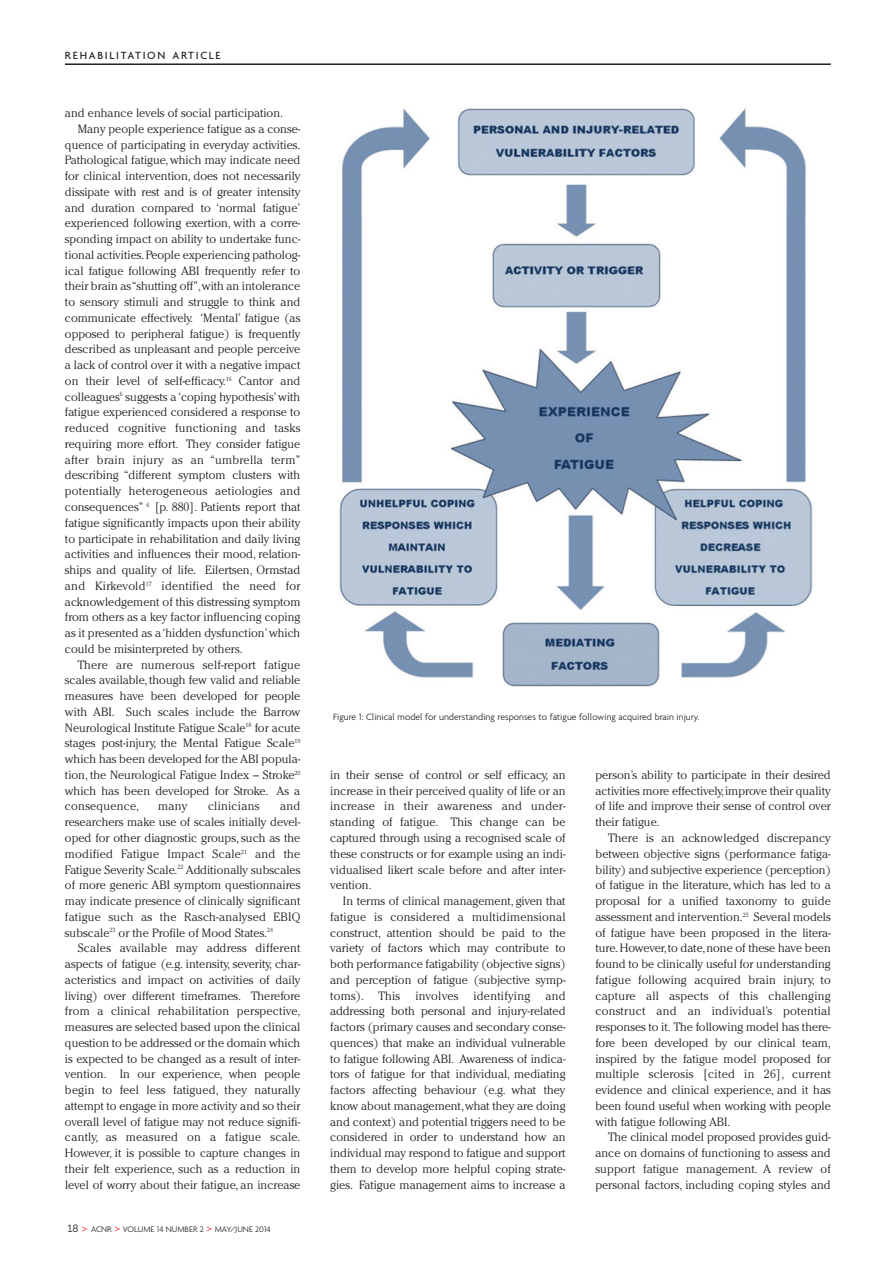
<style>
.page{position:relative;width:893px;height:1266px;background:#fff}
.page>*{position:absolute;margin:0;border:0;box-sizing:border-box;transform-origin:0 0}
.t1{font:300 12px/15.8px "Cheltenham";color:#231f20;text-align:justify}
.t2{font:300 12px "Cheltenham";letter-spacing:.02em;color:#231f20}
.t3{font:500 11.25px "Agenda";letter-spacing:.15em;color:#231f20}
.t4{font:300 9.75px "Agenda";color:#231f20}
.t5{font:300 8.7px "Agenda";color:#231f20}
.s1{font-family:"Museo 300";font-weight:400;font-size:10.5px}
.s2{font-family:"Museo 300";font-weight:400;font-size:10.5px;color:#ee1d23}
</style>
<div class="page">
<hr style="left:65px;top:63px;width:765px;height:2px;background:#231f20">
<img style="left:339px;top:108px;width:474px;height:579px">
<p class="t3" style="left:65px;top:48px;width:157px">REHABILITATION ARTICLE</p>
<p class="t1" style="left:65px;top:106px;width:220px">and enhance levels of social participation.</p>
<p class="t1" style="left:78px;top:122px;width:224px">Many people experience fatigue as a conse-</p>
<p class="t1" style="left:65px;top:137px;width:237px">quence of participating in everyday activities.</p>
<p class="t1" style="left:65px;top:153px;width:237px">Pathological fatigue,which may indicate need</p>
<p class="t1" style="left:65px;top:169px;width:237px">for clinical intervention, does not necessarily</p>
<p class="t1" style="left:65px;top:185px;width:237px">dissipate with rest and is of greater intensity</p>
<p class="t1" style="left:65px;top:200px;width:237px">and duration compared to ‘normal fatigue’</p>
<p class="t1" style="left:65px;top:216px;width:237px">experienced following exertion, with a corre-</p>
<p class="t1" style="left:65px;top:232px;width:237px">sponding impact on ability to undertake func-</p>
<p class="t1" style="left:65px;top:248px;width:237px">tional activities.People experiencing patholog-</p>
<p class="t1" style="left:65px;top:263px;width:237px">ical fatigue following ABI frequently refer to</p>
<p class="t1" style="left:65px;top:279px;width:237px">their brain as“shutting off”,with an intolerance</p>
<p class="t1" style="left:65px;top:295px;width:237px">to sensory stimuli and struggle to think and</p>
<p class="t1" style="left:65px;top:311px;width:237px">communicate effectively. ‘Mental’ fatigue (as</p>
<p class="t1" style="left:65px;top:326px;width:237px">opposed to peripheral fatigue) is frequently</p>
<p class="t1" style="left:65px;top:342px;width:237px">described as unpleasant and people perceive</p>
<p class="t1" style="left:65px;top:358px;width:237px">a lack of control over it with a negative impact</p>
<p class="t1" style="left:65px;top:374px;width:237px">on their level of self-efficacy.<sup>16</sup> Cantor and</p>
<p class="t1" style="left:65px;top:389px;width:237px">colleagues<sup>6</sup> suggests a‘coping hypothesis’with</p>
<p class="t1" style="left:65px;top:405px;width:237px">fatigue experienced considered a response to</p>
<p class="t2" style="left:65px;top:423px;width:237px">reduced cognitive functioning and tasks</p>
<p class="t1" style="left:65px;top:437px;width:237px">requiring more effort. They consider fatigue</p>
<p class="t2" style="left:65px;top:455px;width:237px">after brain injury as an “umbrella term”</p>
<p class="t1" style="left:65px;top:468px;width:237px">describing “different symptom clusters with</p>
<p class="t2" style="left:65px;top:486px;width:237px">potentially heterogeneous aetiologies and</p>
<p class="t1" style="left:65px;top:500px;width:237px">consequences” <sup>6</sup> [p. 880]. Patients report that</p>
<p class="t1" style="left:65px;top:515px;width:237px">fatigue significantly impacts upon their ability</p>
<p class="t1" style="left:65px;top:531px;width:237px">to participate in rehabilitation and daily living</p>
<p class="t1" style="left:65px;top:547px;width:237px">activities and influences their mood, relation-</p>
<p class="t1" style="left:65px;top:563px;width:237px">ships and quality of life. Eilertsen, Ormstad</p>
<p class="t2" style="left:65px;top:581px;width:237px">and Kirkevold<sup>17</sup> identified the need for</p>
<p class="t1" style="left:65px;top:594px;width:237px">acknowledgement of this distressing symptom</p>
<p class="t1" style="left:65px;top:610px;width:237px">from others as a key factor influencing coping</p>
<p class="t1" style="left:65px;top:626px;width:237px">as it presented as a‘hidden dysfunction’which</p>
<p class="t1" style="left:65px;top:641px;width:179px">could be misinterpreted by others.</p>
<p class="t2" style="left:78px;top:659px;width:224px">There are numerous self-report fatigue</p>
<p class="t1" style="left:65px;top:673px;width:237px">scales available, though few valid and reliable</p>
<p class="t1" style="left:65px;top:689px;width:237px">measures have been developed for people</p>
<p class="t1" style="left:65px;top:704px;width:237px">with ABI. Such scales include the Barrow</p>
<p class="t1" style="left:65px;top:720px;width:237px">Neurological Institute Fatigue Scale<sup>18</sup> for acute</p>
<p class="t1" style="left:65px;top:736px;width:237px">stages post-injury, the Mental Fatigue Scale<sup>19</sup></p>
<p class="t1" style="left:65px;top:752px;width:237px">which has been developed for the ABI popula-</p>
<p class="t1" style="left:65px;top:767px;width:237px">tion, the Neurological Fatigue Index – Stroke<sup>20</sup></p>
<p class="t1" style="left:65px;top:783px;width:237px">which has been developed for Stroke. As a</p>
<p class="t2" style="left:65px;top:801px;width:76px">consequence,</p>
<p class="t1" style="left:158px;top:799px;width:31px">many</p>
<p class="t2" style="left:208px;top:801px;width:53px">clinicians</p>
<p class="t1" style="left:65px;top:799px;width:237px;text-indent:215px">and researchers make use of scales initially devel&shy;oped for other diagnostic groups, such as the modified Fatigue Impact Scale<sup>21</sup> and the Fatigue Severity Scale.<sup>22</sup> Additionally subscales of more generic ABI symptom questionnaires may indicate presence of clinically significant fatigue such as the Rasch-analysed EBIQ subscale<sup>23</sup> or the Profile of Mood States.<sup>24</sup></p>
<p class="t1" style="left:65px;top:941px;width:237px;text-indent:13px">Scales available may address different aspects of fatigue (e.g. intensity, severity, char&shy;acteristics and impact on activities of daily living) over different timeframes. Therefore from a clinical rehabilitation perspective, measures are selected based upon the clinical question to be addressed or the domain which is expected to be changed as a result of inter&shy;vention. In our experience, when people begin to feel less fatigued, they naturally attempt to engage in more activity and so their overall level of fatigue may not reduce signifi&shy;cantly, as measured on a fatigue scale.<br>However, it is possible to capture changes in their felt experience, such as a reduction in level of worry about their fatigue, an increase</p>
<p class="t5" style="left:67px;top:1223px;width:205px"><span class="s1">18</span> <span class="s2">&gt;</span> ACNR <span class="s2">&gt;</span> VOLUME 14 NUMBER 2 <span class="s2">&gt;</span> MAY/JUNE 2014</p>
<p class="t4" style="left:333px;top:711px;width:368px">Figure 1: Clinical model for understanding responses to fatigue following acquired brain injury.</p>
<p class="t1" style="left:330px;top:767px;width:237px">in their sense of control or self efficacy, an increase in their perceived quality of life or an increase in their awareness and under&shy;standing of fatigue. This change can be captured through using a recognised scale of these constructs or for example using an indi&shy;vidualised likert scale before and after inter&shy;vention.</p>
<p class="t1" style="left:330px;top:893px;width:237px;text-indent:13px">In terms of clinical management, given that fatigue is considered a multidimensional construct, attention should be paid to the variety of factors which may contribute to both performance fatigability (objective signs) and perception of fatigue (subjective symp&shy;toms). This</p>
<p class="t2" style="left:415px;top:990px;width:45px">involves</p>
<p class="t2" style="left:473px;top:990px;width:58px">identifying</p>
<p class="t1" style="left:330px;top:988px;width:237px;text-indent:215px">and addressing both personal and injury-related factors (primary causes and secondary conse&shy;quences) that make an individual vulnerable to fatigue following ABI. Awareness of indica&shy;tors of fatigue for that individual, mediating factors affecting behaviour (e.g. what they know about management,what they are doing and context) and potential triggers need to be considered in order to understand how an individual may respond to fatigue and support them to develop more helpful coping strate&shy;gies. Fatigue management aims to increase a</p>
<p class="t1" style="left:595px;top:767px;width:237px">person’s ability to participate in their desired activities more effectively,improve their quality of life and improve their sense of control over their fatigue.</p>
<p class="t1" style="left:595px;top:830px;width:237px;text-indent:13px">There is an acknowledged discrepancy between objective signs (performance fatiga&shy;bility) and subjective experience (perception) of fatigue in the literature, which has led to a proposal for a unified taxonomy to guide assessment and intervention.<sup>25</sup> Several models of fatigue have been proposed in the litera&shy;ture.However,to date,none of these have been found to be clinically useful for understanding fatigue following acquired brain injury, to capture all aspects of this challenging construct and an individual’s potential responses to it. The following model has there&shy;fore been developed by our clinical team, inspired by the fatigue model proposed for multiple sclerosis [cited in 26], current evidence and clinical experience, and it has been found useful when working with people with fatigue following ABI.</p>
<p class="t1" style="left:595px;top:1130px;width:237px;text-indent:13px">The clinical model proposed provides guid&shy;ance on domains of functioning to assess and support fatigue management. A review of personal factors, including coping styles and</p>
</div>
